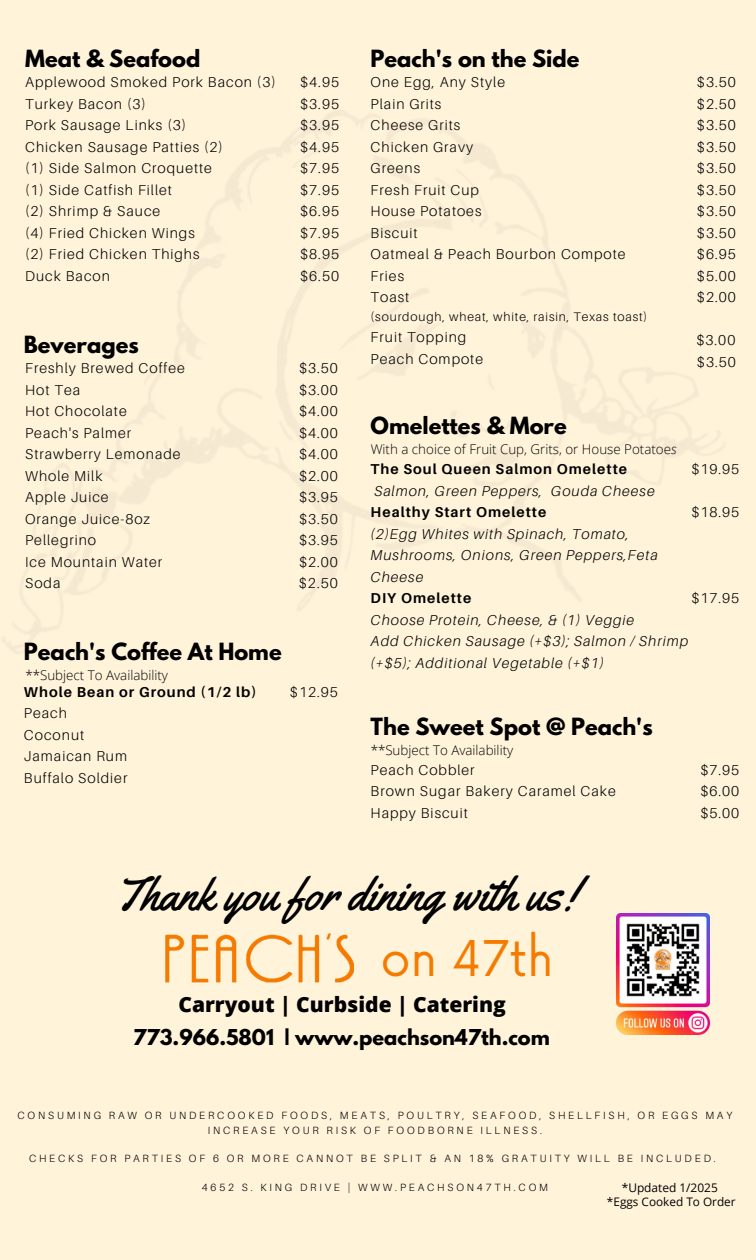
<style>
.page{position:relative;width:756px;height:1260px;background:#fff3da}
.page>*{position:absolute;margin:0;border:0;box-sizing:border-box;transform-origin:0 0}
.t1{font:48px "Now";color:#f57b00}
.t2{font:47px "Yellowtail";color:#000}
.t3{font:700 21px "League Spartan";color:#000}
.t4{font:800 21px "Open Sans";color:#000}
.t5{font:700 19.38px "League Spartan";color:#000}
.t6{font:300 14.38px/21.5px "Aileron";letter-spacing:.07em;color:#000}
.t7{font:italic 300 14.38px/21.5px "Aileron";letter-spacing:.07em;color:#000}
.t8{font:300 13.38px "Open Sans";color:#000}
.t9{font:300 12.38px "Aileron";letter-spacing:.07em;color:#000}
.t10{font:11.88px "Open Sans";color:#000}
.t11{font:11.75px "Open Sans";color:#000}
.t12{font:300 10.5px/14.4px "Aileron";letter-spacing:.27em;color:#000;text-align:center}
.s1{font-weight:700}
.s2{font-style:italic}
.s3{font-weight:700;font-style:normal}
</style>
<div class="page">
<img style="left:165px;top:933px;width:189px;height:50px">
<img style="left:616px;top:913px;width:93px;height:121px">
<h3 class="t3" style="left:25px;top:48px;width:177px">Meat &amp; Seafood</h3>
<h2 class="t6" style="left:25px;top:71px;width:252px">Applewood Smoked Pork Bacon (3)<br>Turkey Bacon (3)<br>Pork Sausage Links (3)<br>Chicken Sausage Patties (2)<br>(1) Side Salmon Croquette<br>(1) Side Catfish Fillet<br>(2) Shrimp &amp; Sauce<br>(4) Fried Chicken Wings<br>(2) Fried Chicken Thighs<br>Duck Bacon</h2>
<h3 class="t6" style="left:300px;top:71px;width:40px;text-align:justify">$4.95 $3.95 $3.95 $4.95 $7.95 $7.95 $6.95 $7.95 $8.95 $6.50</h3>
<h3 class="t3" style="left:24px;top:334px;width:116px">Beverages</h3>
<h3 class="t6" style="left:25px;top:357px;width:161px">Freshly Brewed Coffee<br>Hot Tea<br>Hot Chocolate<br>Peach's Palmer<br>Strawberry Lemonade<br>Whole Milk<br>Apple Juice<br>Orange Juice-8oz<br>Pellegrino<br>Ice Mountain Water<br>Soda</h3>
<p class="t6" style="left:299px;top:357px;width:40px;text-align:justify">$3.50 $3.00 $4.00 $4.00 $4.00 $2.00 $3.95 $3.50 $3.95 $2.00</p>
<h2 class="t6" style="left:299px;top:572px;width:41px">$2.50</h2>
<h2 class="t3" style="left:24px;top:641px;width:259px">Peach's Coffee At Home</h2>
<h3 class="t6" style="left:24px;top:681px;width:234px"><span class="s1">Whole Bean or Ground (1/2 lb)<br></span>Peach<br>Coconut<br>Jamaican Rum<br>Buffalo Soldier</h3>
<h3 class="t6" style="left:290px;top:681px;width:49px">$12.95</h3>
<h3 class="t8" style="left:25px;top:665px;width:144px">**Subject To Availability</h3>
<h3 class="t3" style="left:370px;top:48px;width:210px">Peach's on the Side</h3>
<h2 class="t6" style="left:370px;top:71px;width:256px">One Egg, Any Style<br>Plain Grits<br>Cheese Grits<br>Chicken Gravy<br>Greens<br>Fresh Fruit Cup<br>House Potatoes<br>Biscuit<br>Oatmeal &amp; Peach Bourbon Compote<br>Fries<br>Toast</h2>
<h2 class="t9" style="left:370px;top:309px;width:278px">(sourdough, wheat, white, raisin, Texas toast)</h2>
<h2 class="t6" style="left:370px;top:326px;width:114px">Fruit Topping<br>Peach Compote</h2>
<p class="t3" style="left:370px;top:415px;width:198px">Omelettes &amp; More</p>
<p class="t8" style="left:371px;top:439px;width:307px">With a choice of Fruit Cup, Grits, or House Potatoe<span class="s2">s</span></p>
<h3 class="t6" style="left:697px;top:71px;width:40px;text-align:justify">$3.50 $2.50 $3.50 $3.50 $3.50 $3.50 $3.50 $3.50 $6.95 $5.00 $2.00</h3>
<h3 class="t6" style="left:696px;top:329px;width:40px">$3.00</h3>
<h3 class="t6" style="left:697px;top:351px;width:40px">$3.50</h3>
<h3 class="t7" style="left:370px;top:458px;width:319px"><span class="s3">The Soul Queen Salmon Omelette<br></span>Salmon, Green Peppers, Gouda Cheese<br><span class="s3">Healthy Start Omelette<br></span>(2)Egg Whites with Spinach, Tomato,<br>Mushrooms, Onions, Green Peppers,Feta<br>Cheese<br><span class="s3">DIY Omelette<br></span>Choose Protein, Cheese, &amp; (1) Veggie<br>Add Chicken Sausage (+$3); Salmon / Shrimp (+$5); Additional Vegetable (+$1)</h3>
<h1 class="t6" style="left:691px;top:458px;width:49px">$19.95</h1>
<p class="t6" style="left:691px;top:501px;width:49px">$18.95</p>
<h1 class="t6" style="left:691px;top:587px;width:49px">$17.95</h1>
<h3 class="t3" style="left:370px;top:716px;width:283px">The Sweet Spot @ Peach's</h3>
<h3 class="t6" style="left:370px;top:759px;width:247px">Peach Cobbler<br>Brown Sugar Bakery Caramel Cake<br>Happy Biscuit</h3>
<p class="t6" style="left:700px;top:759px;width:40px;text-align:justify">$7.95 $6.00 $5.00</p>
<h3 class="t8" style="left:371px;top:741px;width:144px">**Subject To Availability</h3>
<h2 class="t2" style="left:114px;top:864px;width:464px">Thank you for dining with us!</h2>
<h3 class="t1" style="left:380px;top:932px;width:175px">on 47th</h3>
<h3 class="t4" style="left:178px;top:989px;width:329px">Carryout | Curbside | Catering</h3>
<h3 class="t5" style="left:133px;top:1028px;width:418px">773.966.5801 | www.peachson47th.com</h3>
<h3 class="t12" style="left:17px;top:1108px;width:716px">CONSUMING RAW OR UNDERCOOKED FOODS, MEATS, POULTRY, SEAFOOD, SHELLFISH, OR EGGS MAY<br>INCREASE YOUR RISK OF FOODBORNE ILLNESS.</h3>
<h2 class="t12" style="left:29px;top:1151px;width:688px">CHECKS FOR PARTIES OF 6 OR MORE CANNOT BE SPLIT &amp; AN 18% GRATUITY WILL BE INCLUDED.</h2>
<h4 class="t12" style="left:202px;top:1180px;width:347px">4652 S. KING DRIVE | WWW.PEACHSON47TH.COM</h4>
<h3 class="t10" style="left:621px;top:1179px;width:98px">*Updated 1/2025</h3>
<p class="t11" style="left:607px;top:1194px;width:130px">*Eggs Cooked To Order</p>
</div>
